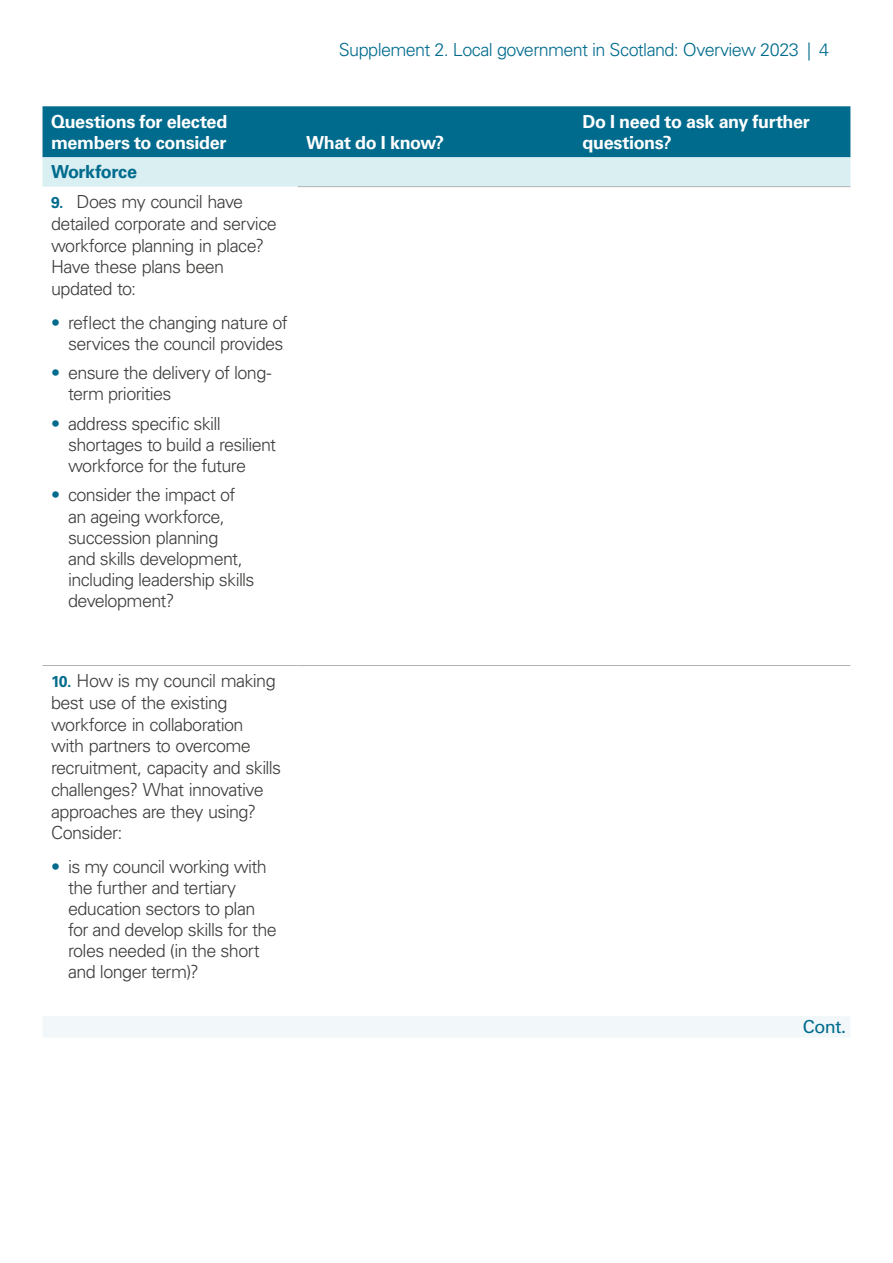
<style>
.page{position:relative;width:893px;height:1263px;background:#fff}
.page>*{position:absolute;margin:0;border:0;box-sizing:border-box;transform-origin:0 0}
.AS-T05-Table_bullet{font:300 18px/21px "Univers LT Pro 45";letter-spacing:-.035em;color:#3c3c3b}
.AS-T04-Table_text_Nu{font:300 18px/21.8px "Univers LT Pro 45";letter-spacing:-.035em;color:#3c3c3b}
.AS-T00-Table_header{font:700 18px/21px "Univers LT Pro 65";letter-spacing:-.02em;color:#fff}
.t1{font:300 18px "Univers LT Pro 45";letter-spacing:-.035em;color:#006b8d}
.AS-T02-Table_subhead{font:700 18px "Univers LT Pro 65";letter-spacing:-.025em;color:#006b8d}
.AS-T12-Table_footer{font:18px "Univers LT Pro 55 Roman";color:#006b8d}
.s1{font-family:"Univers LT Pro 65";font-weight:700;font-size:15.75px;color:#006b8d}
.s2{color:#006b8d}
</style>
<div class="page">
<svg style="left:43px;top:106px;width:807px;height:81px;background:#4f9bb2"></svg>
<div style="left:43px;top:1016px;width:807px;height:21px;background:#f2f8f9"></div>
<hr style="left:298px;top:186px;width:276px;height:1px;background:#b3b2b2">
<hr style="left:298px;top:665px;width:276px;height:1px;background:#b3b2b2">
<hr style="left:574px;top:186px;width:276px;height:1px;background:#b3b2b2">
<hr style="left:574px;top:665px;width:276px;height:1px;background:#b3b2b2">
<hr style="left:43px;top:665px;width:255px;height:1px;background:#b3b2b2">
<p class="t1" style="left:339px;top:37px;width:492px">Supplement 2. Local government in Scotland: Overview 2023 | 4</p>
<p class="AS-T00-Table_header" style="left:51px;top:110px;width:178px">Questions for elected members to consider</p>
<p class="AS-T02-Table_subhead" style="left:51px;top:159px;width:87px">Workforce</p>
<p class="AS-T04-Table_text_Nu" style="left:51px;top:190px;width:227px"><span class="s1">9.</span> Does my council have detailed corporate and service workforce planning in place?<br>Have these plans been updated to:</p>
<p class="AS-T05-Table_bullet" style="left:51px;top:312px;width:238px;text-align:right"><span class="s2">•</span> reflect the changing nature of services the council provides</p>
<p class="AS-T05-Table_bullet" style="left:68px;top:362px;width:205px;text-indent:-17px"><span class="s2">•</span> ensure the delivery of long&shy;term priorities</p>
<p class="AS-T05-Table_bullet" style="left:68px;top:413px;width:210px;text-indent:-17px"><span class="s2">•</span> address specific skill shortages to build a resilient workforce for the future</p>
<p class="AS-T05-Table_bullet" style="left:68px;top:484px;width:188px;text-indent:-17px"><span class="s2">•</span> consider the impact of an ageing workforce, succession planning<br>and skills development, including leadership skills development?</p>
<p class="AS-T00-Table_header" style="left:306px;top:131px;width:139px">What do I know?</p>
<p class="AS-T00-Table_header" style="left:583px;top:110px;width:229px">Do I need to ask any further questions?</p>
<p class="AS-T04-Table_text_Nu" style="left:51px;top:669px;width:232px"><span class="s1">10.</span> How is my council making best use of the existing workforce in collaboration with partners to overcome recruitment, capacity and skills challenges? What innovative approaches are they using?<br>Consider:</p>
<p class="AS-T05-Table_bullet" style="left:68px;top:856px;width:210px;text-indent:-17px"><span class="s2">•</span> is my council working with the further and tertiary education sectors to plan for and develop skills for the roles needed (in the short and longer term)?</p>
<p class="AS-T12-Table_footer" style="left:803px;top:1014px;width:45px">Cont.</p>
</div>
